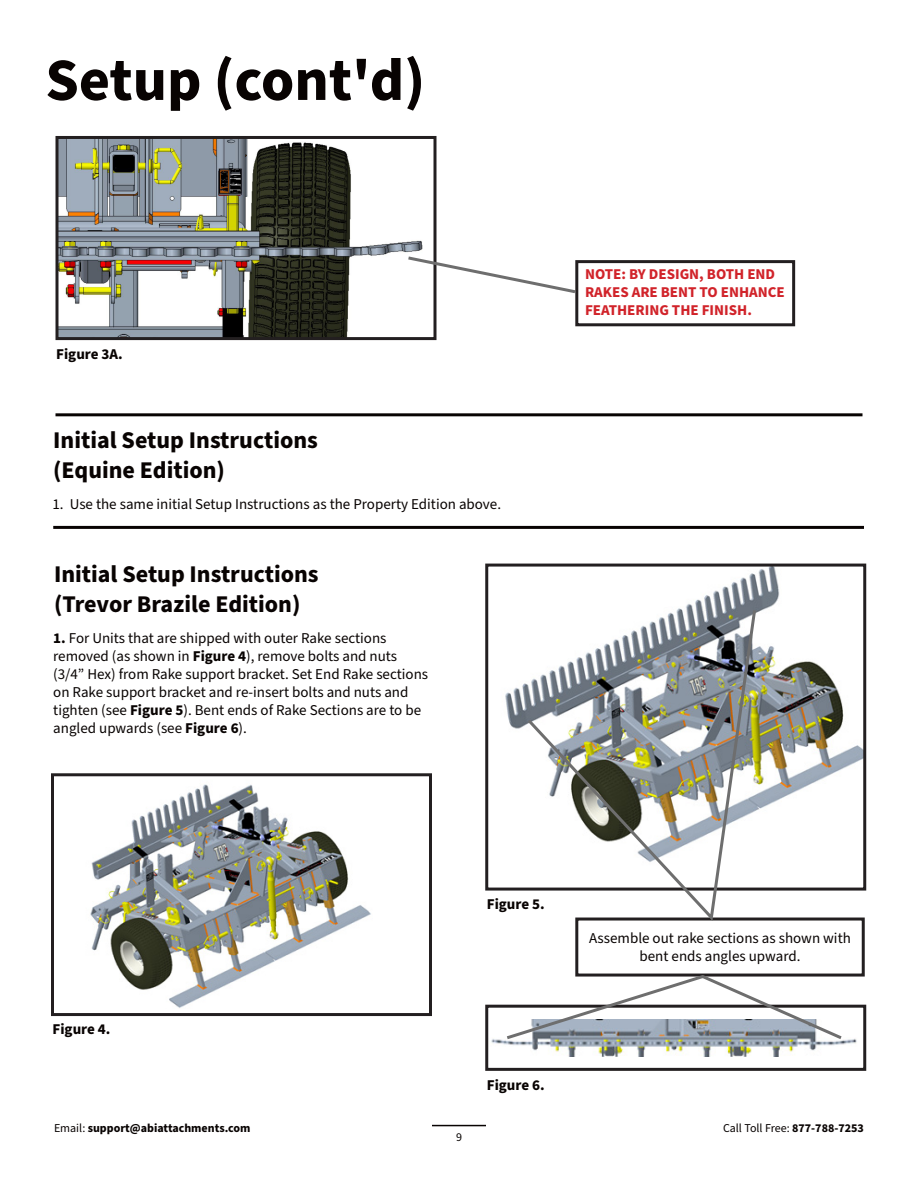
<style>
.page{position:relative;width:918px;height:1188px;background:#fff}
.page>*{position:absolute;margin:0;border:0;box-sizing:border-box;transform-origin:0 0}
.Header_1{font:700 60px "Source Sans Pro";color:#080302}
.Header_3{font:700 24px "Source Sans Pro";color:#080302}
.Fine_print{font:15px/18px "Source Sans Pro";color:#080302;text-align:center}
.Fine_print-2{font:700 15px/18px "Source Sans Pro";color:#d1232a}
.Fine_print-3{font:700 15px "Source Sans Pro";color:#080302}
.t1{font:700 12px "Source Sans Pro";color:#080302}
.t2{font:12px "Source Sans Pro";color:#080302}
.s1{font-weight:700}
.s2{font-weight:400}
</style>
<div class="page">
<hr style="left:432px;top:1125px;width:54px;height:1px;background:#080302">
<img style="left:60px;top:140px;width:363px;height:196px">
<div style="left:56px;top:136px;width:380px;height:204px;border:3px solid #231f20"></div>
<svg style="left:405px;top:254px;width:170px;height:41px"></svg>
<div style="left:575px;top:918px;width:290px;height:59px;border:3px solid #231f20"></div>
<div style="left:575px;top:260px;width:220px;height:66px;border:3px solid #231f20"></div>
<img style="left:90px;top:784px;width:281px;height:224px">
<div style="left:51px;top:773px;width:381px;height:243px;border:3px solid #231f20"></div>
<img style="left:505px;top:568px;width:357px;height:242px">
<div style="left:485px;top:564px;width:381px;height:327px;border:3px solid #231f20"></div>
<img style="left:491px;top:1038px;width:366px;height:18px">
<div style="left:485px;top:1005px;width:381px;height:66px;border:3px solid #231f20"></div>
<hr style="left:53px;top:526px;width:811px;height:3px;background:#080302">
<hr style="left:56px;top:413px;width:806px;height:3px;background:#080302">
<svg style="left:504px;top:973px;width:341px;height:69px"></svg>
<svg style="left:525px;top:607px;width:233px;height:317px"></svg>
<p class="Header_1" style="left:45px;top:39px;width:381px">Setup (cont'd)</p>
<p class="Fine_print-3" style="left:56px;top:344px;width:68px">Figure 3A.</p>
<p class="Header_3" style="left:53px;top:423px;width:266px">Initial Setup Instructions</p>
<p class="Header_3" style="left:53px;top:453px;width:173px">(Equine Edition)</p>
<p class="Fine_print" style="left:52px;top:495px;width:450px">1. Use the same initial Setup Instructions as the Property Edition above.</p>
<p class="Header_3" style="left:54px;top:557px;width:266px">Initial Setup Instructions</p>
<p class="Header_3" style="left:54px;top:587px;width:248px">(Trevor Brazile Edition)</p>
<p class="Fine_print" style="left:53px;top:629px;width:376px;text-align:left"><span class="s1">1.</span> For Units that are shipped with outer Rake sections removed (as shown in <span class="s1">Figure 4</span>), remove bolts and nuts (3/4” Hex) from Rake support bracket. Set End Rake sections on Rake support bracket and re-insert bolts and nuts and tighten (see <span class="s1">Figure 5</span>). Bent ends of Rake Sections are to be angled upwards (see <span class="s1">Figure 6</span>).</p>
<p class="Fine_print-2" style="left:585px;top:265px;width:201px">NOTE: BY DESIGN, BOTH END<br>RAKES ARE BENT TO ENHANCE<br>FEATHERING THE FINISH.</p>
<p class="Fine_print-3" style="left:52px;top:1019px;width:60px">Figure 4.</p>
<p class="Fine_print-3" style="left:487px;top:894px;width:60px">Figure 5.</p>
<p class="Fine_print" style="left:589px;top:929px;width:263px">Assemble out rake sections as shown with bent ends angles upward.</p>
<p class="Fine_print-3" style="left:487px;top:1074px;width:60px">Figure 6.</p>
<p class="t1" style="left:54px;top:1120px;width:198px"><span class="s2">Email:</span> support@abiattachments.com</p>
<p class="t2" style="left:723px;top:1120px;width:142px">Call Toll Free: <span class="s1">877-788-7253</span></p>
<p class="t2" style="left:456px;top:1129px;width:7px">9</p>
</div>
